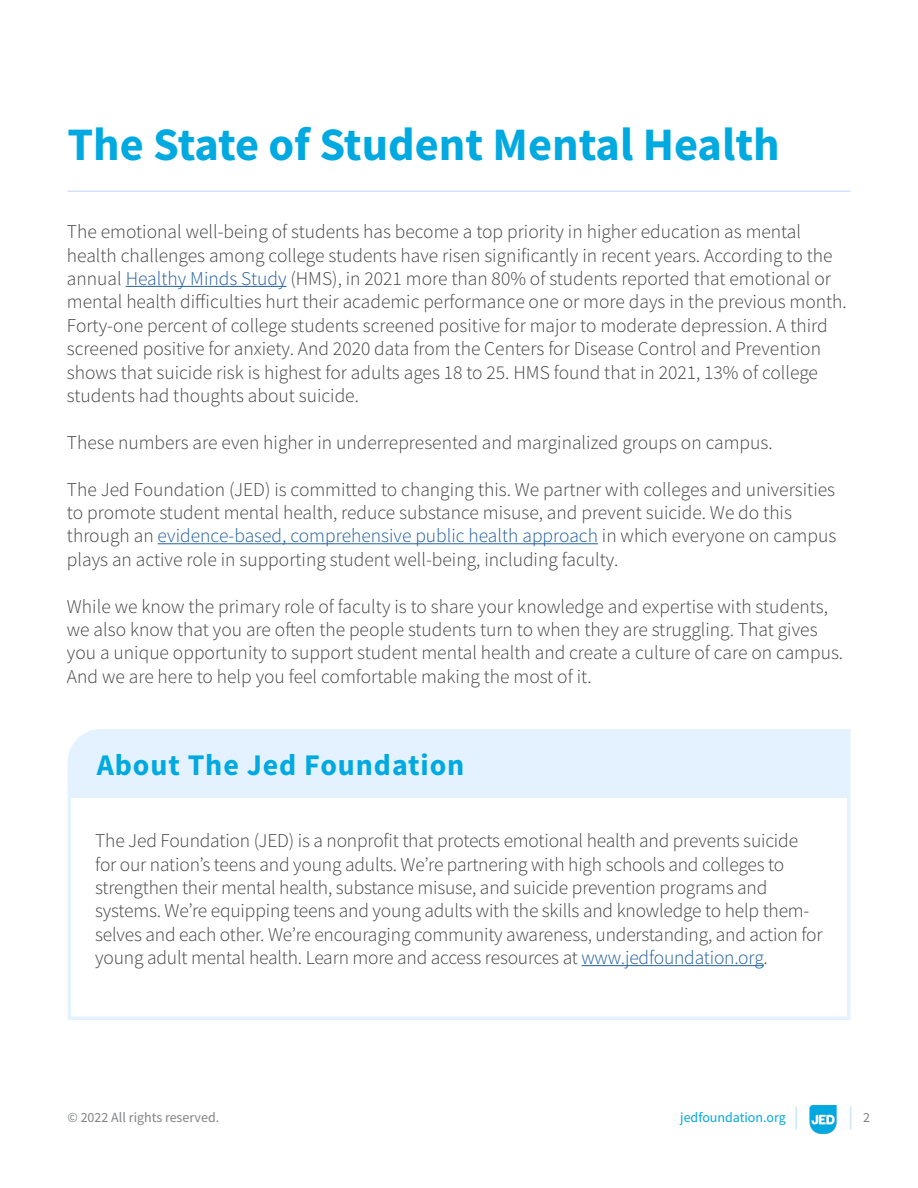
<style>
.page{position:relative;width:918px;height:1188px;background:#fff}
.page>*{position:absolute;margin:0;border:0;box-sizing:border-box;transform-origin:0 0}
.t1{font:700 46.5px "Source Sans Pro";color:#00a9e0}
.t2{font:700 30px "Source Sans Pro";letter-spacing:.03em;color:#00a9e0}
.t3{font:300 19.5px/23.4px "Source Sans Pro";color:#434243}
.t4{font:13.95px "Source Sans Pro";color:#818385}
.t5{font:13.95px "Source Sans Pro";color:#00a9e0}
.s1{color:#215e9e}
</style>
<div class="page">
<svg style="left:67px;top:729px;width:784px;height:291px"></svg>
<div style="left:68px;top:730px;width:782px;height:68px;background:#e4f2ff"></div>
<hr style="left:126px;top:286px;width:161px;height:1px;background:#215e9e">
<hr style="left:158px;top:543px;width:440px;height:1px;background:#215e9e">
<hr style="left:68px;top:190px;width:782px;height:2px;background:#1b6add">
<hr style="left:795px;top:1107px;width:2px;height:23px;background:#d4e9f8">
<svg style="left:850px;top:1107px;width:1px;height:23px"></svg>
<img style="left:809px;top:1105px;width:28px;height:29px">
<hr style="left:581px;top:965px;width:183px;height:1px;background:#215e9e">
<h1 class="t1" style="left:67px;top:114px;width:714px">The State of Student Mental Health</h1>
<p class="t3" style="left:67px;top:220px;width:781px">The emotional well-being of students has become a top priority in higher education as mental health challenges among college students have risen significantly in recent years. According to the annual <span class="s1">Healthy Minds Study</span> (HMS), in 2021 more than 80% of students reported that emotional or mental health difficulties hurt their academic performance one or more days in the previous month.<br>Forty-one percent of college students screened positive for major to moderate depression. A third screened positive for anxiety. And 2020 data from the Centers for Disease Control and Prevention shows that suicide risk is highest for adults ages 18 to 25. HMS found that in 2021, 13% of college students had thoughts about suicide.</p>
<p class="t3" style="left:67px;top:431px;width:707px">These numbers are even higher in underrepresented and marginalized groups on campus.</p>
<p class="t3" style="left:67px;top:477px;width:771px">The Jed Foundation (JED) is committed to changing this. We partner with colleges and universities to promote student mental health, reduce substance misuse, and prevent suicide. We do this through an <span class="s1">evidence-based, comprehensive public health approach</span> in which everyone on campus plays an active role in supporting student well-being, including faculty.</p>
<p class="t3" style="left:67px;top:594px;width:778px">While we know the primary role of faculty is to share your knowledge and expertise with students, we also know that you are often the people students turn to when they are struggling. That gives you a unique opportunity to support student mental health and create a culture of care on campus.<br>And we are here to help you feel comfortable making the most of it.</p>
<h2 class="t2" style="left:97px;top:745px;width:369px">About The Jed Foundation</h2>
<p class="t3" style="left:95px;top:829px;width:729px">The Jed Foundation (JED) is a nonprofit that protects emotional health and prevents suicide for our nation’s teens and young adults. We’re partnering with high schools and colleges to strengthen their mental health, substance misuse, and suicide prevention programs and systems. We’re equipping teens and young adults with the skills and knowledge to help them&shy;selves and each other. We’re encouraging community awareness, understanding, and action for young adult mental health. Learn more and access resources at <span class="s1">www.jedfoundation.org</span>.</p>
<p class="t4" style="left:67px;top:1109px;width:153px">© 2022 All rights reserved.</p>
<p class="t5" style="left:680px;top:1109px;width:107px">jedfoundation.org</p>
<p class="t4" style="left:863px;top:1109px;width:8px">2</p>
</div>
